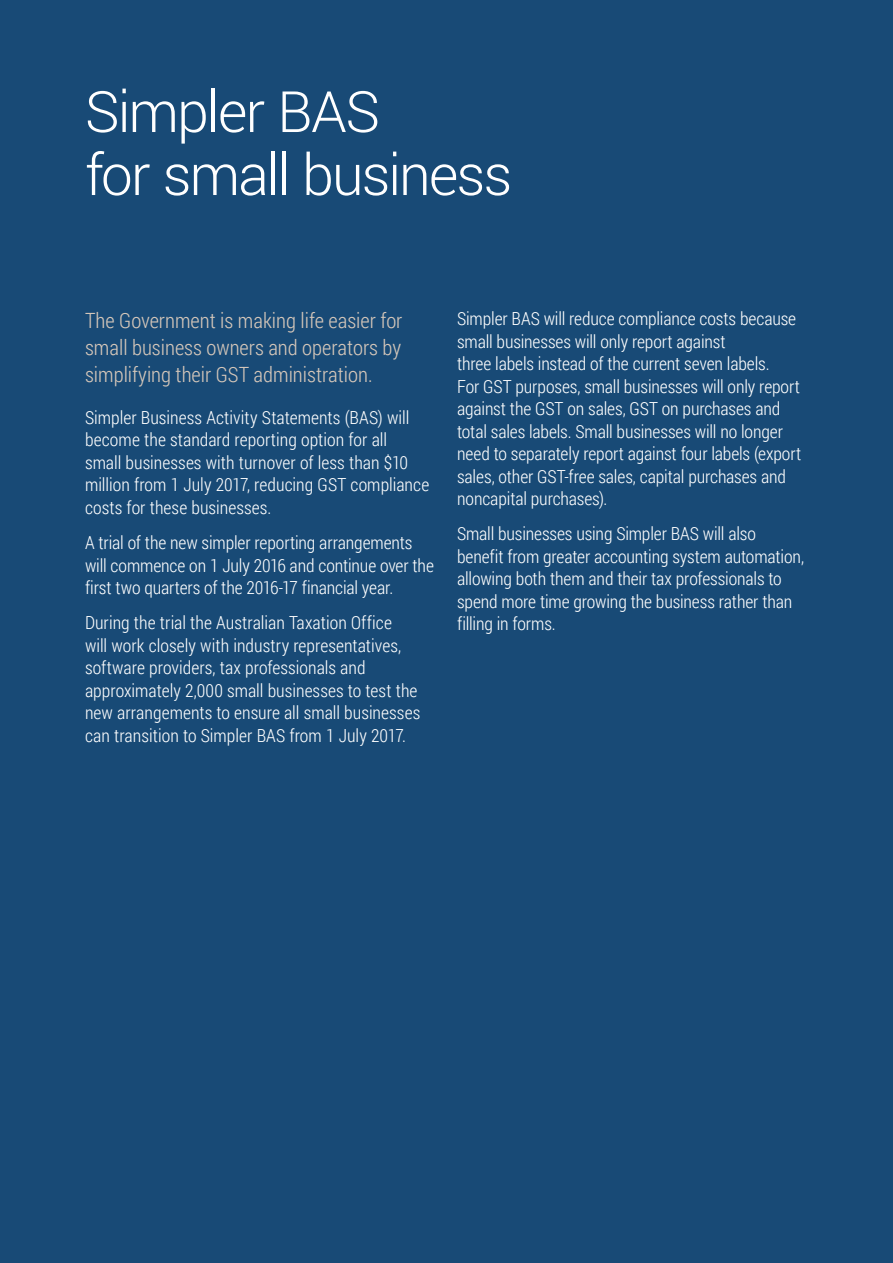
<style>
.page{position:relative;width:893px;height:1263px;background:#184a76}
.page>*{position:absolute;margin:0;border:0;box-sizing:border-box;transform-origin:0 0}
.t1{font:300 57px/63px "Roboto";letter-spacing:-.035em;color:#fff}
.t2{font:300 21px/27px "Roboto Condensed";color:#d5c7ba;text-align:justify}
.t3{font:300 18px/22.5px "Roboto Condensed";letter-spacing:-.005em;color:#fff}
</style>
<div class="page">
<h1 class="t1" style="left:85px;top:78px;width:429px">Simpler BAS<br>for small business</h1>
<p class="t2" style="left:85px;top:306px;width:319px">The Government is making life easier for small business owners and operators by simplifying their GST administration.</p>
<p class="t3" style="left:85px;top:406px;width:346px">Simpler Business Activity Statements (BAS) will become the standard reporting option for all<br>small businesses with turnover of less than $10 million from 1 July 2017, reducing GST compliance costs for these businesses.</p>
<p class="t3" style="left:85px;top:531px;width:350px">A trial of the new simpler reporting arrangements will commence on 1 July 2016 and continue over the first two quarters of the 2016-17 financial year.</p>
<p class="t3" style="left:85px;top:611px;width:337px">During the trial the Australian Taxation Office<br>will work closely with industry representatives, software providers, tax professionals and approximately 2,000 small businesses to test the new arrangements to ensure all small businesses can transition to Simpler BAS from 1 July 2017.</p>
<p class="t3" style="left:457px;top:307px;width:346px">Simpler BAS will reduce compliance costs because small businesses will only report against<br>three labels instead of the current seven labels.<br>For GST purposes, small businesses will only report against the GST on sales, GST on purchases and total sales labels. Small businesses will no longer need to separately report against four labels (export sales, other GST-free sales, capital purchases and noncapital purchases).</p>
<p class="t3" style="left:457px;top:522px;width:349px">Small businesses using Simpler BAS will also benefit from greater accounting system automation, allowing both them and their tax professionals to spend more time growing the business rather than filling in forms.</p>
</div>
